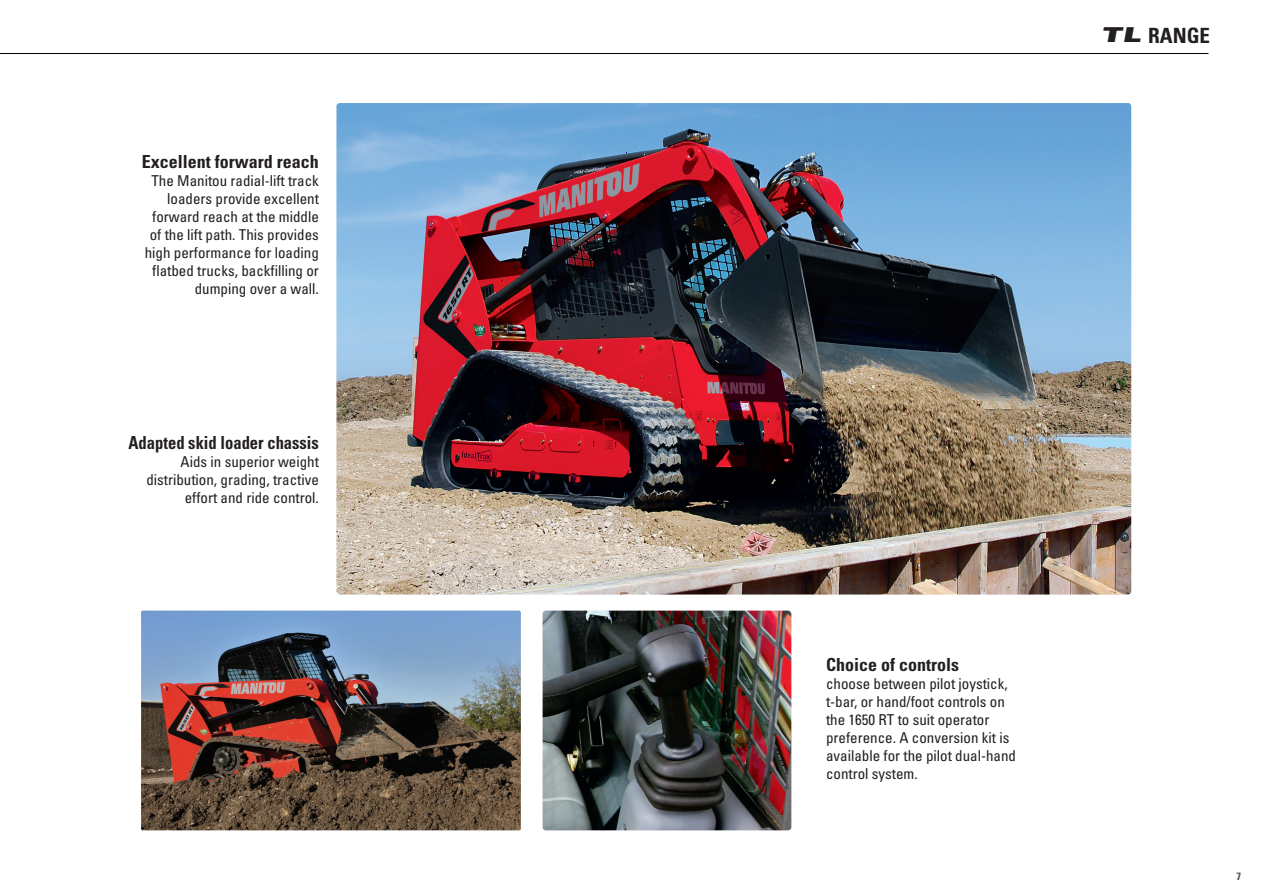
<style>
.page{position:relative;width:1263px;height:893px;background:#fff}
.page>*{position:absolute;margin:0;border:0;box-sizing:border-box;transform-origin:0 0}
.t1{font:21px "Univers LTCYR 67 Bold Cond";color:#231f20}
.t2{font:18px "Univers LTCYR 67 Bold Cond";color:#231f20}
.t3{font:18px "Univers LTCYR 67 Bold Cond";color:#231f20;scale:.92 1}
.t4{font:condensed 15px/18px "Univers LTCYR 57";color:#231f20;text-align:right}
.t5{font:10.5px "Univers LTCYR 67 Bold Cond";color:#4b4c4d}
.s1{font-family:"Manitou";font-weight:800;font-size:21.15px}
</style>
<div class="page">
<hr style="left:0;top:53px;width:1208px;height:1px;background:#000">
<img style="left:336px;top:103px;width:795px;height:491px">
<img style="left:141px;top:611px;width:380px;height:219px">
<img style="left:543px;top:611px;width:248px;height:219px">
<p class="t2" style="left:142px;top:150px;width:178px">Excellent forward reach</p>
<p class="t4" style="left:145px;top:171px;width:176px">The Manitou radial-lift track loaders provide excellent forward reach at the middle of the lift path. This provides high performance for loading flatbed trucks, backfilling or dumping over a wall.</p>
<p class="t3" style="left:128px;top:431px;width:208px">Adapted skid loader chassis</p>
<p class="t4" style="left:146px;top:452px;width:174px">Aids in superior weight distribution, grading, tractive effort and ride control.</p>
<h1 class="t1" style="left:1102px;top:23px;width:109px"><span class="s1">TL</span> RANGE</h1>
<p class="t2" style="left:826px;top:654px;width:135px">Choice of controls</p>
<p class="t4" style="left:826px;top:675px;width:191px;text-align:left">choose between pilot joystick, t-bar, or hand/foot controls on the 1650 RT to suit operator preference. A conversion kit is available for the pilot dual-hand control system.</p>
<p class="t5" style="left:1236px;top:869px;width:6px">7</p>
</div>
